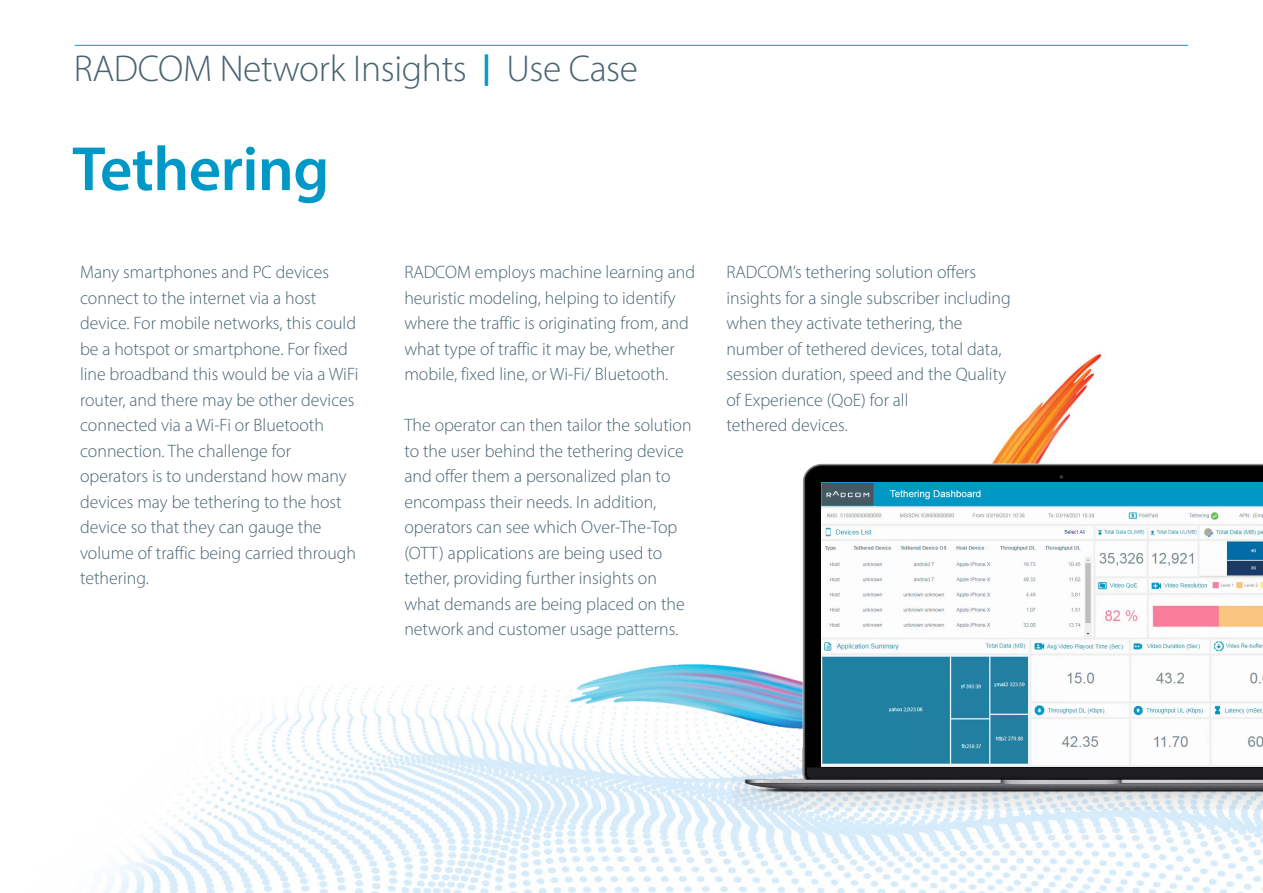
<style>
.page{position:relative;width:1263px;height:893px;background:#fff}
.page>*{position:absolute;margin:0;border:0;box-sizing:border-box;transform-origin:0 0}
.t1{font:600 63px "Myriad Pro";letter-spacing:-.01em;color:#0098c7}
.t2{font:300 37.5px "Myriad Pro";letter-spacing:-.01em;color:#486471}
.t3{font:300 18px/25.5px "Myriad Pro";color:#486471}
.s1{font-weight:700;font-size:31.5px;color:#0098c7}
</style>
<div class="page">
<img style="left:74px;top:44px;width:1189px;height:849px">
<svg style="left:74px;top:614px;width:250px;height:279px"></svg>
<img style="left:732px;top:439px;width:531px;height:370px">
<img style="left:821px;top:482px;width:442px;height:284px">
<hr style="left:75px;top:45px;width:1113px;height:1px;background:#0098c7">
<h2 class="t2" style="left:74px;top:46px;width:566px">RADCOM Network Insights <span class="s1">|</span> Use Case</h2>
<h1 class="t1" style="left:72px;top:129px;width:259px">Tethering</h1>
<p class="t3" style="left:80px;top:259px;width:280px">Many smartphones and PC devices connect to the internet via a host device. For mobile networks, this could be a hotspot or smartphone. For fixed line broadband this would be via a WiFi router, and there may be other devices connected via a Wi-Fi or Bluetooth connection. The challenge for operators is to understand how many devices may be tethering to the host device so that they can gauge the volume of traffic being carried through tethering.</p>
<p class="t3" style="left:404px;top:259px;width:292px">RADCOM employs machine learning and heuristic modeling, helping to identify where the traffic is originating from, and what type of traffic it may be, whether mobile, fixed line, or Wi-Fi/ Bluetooth.</p>
<p class="t3" style="left:404px;top:412px;width:289px">The operator can then tailor the solution to the user behind the tethering device and offer them a personalized plan to encompass their needs. In addition, operators can see which Over-The-Top (OTT) applications are being used to tether, providing further insights on what demands are being placed on the network and customer usage patterns.</p>
<p class="t3" style="left:726px;top:259px;width:286px">RADCOM’s tethering solution offers insights for a single subscriber including when they activate tethering, the number of tethered devices, total data, session duration, speed and the Quality of Experience (QoE) for all<br>tethered devices.</p>
</div>
